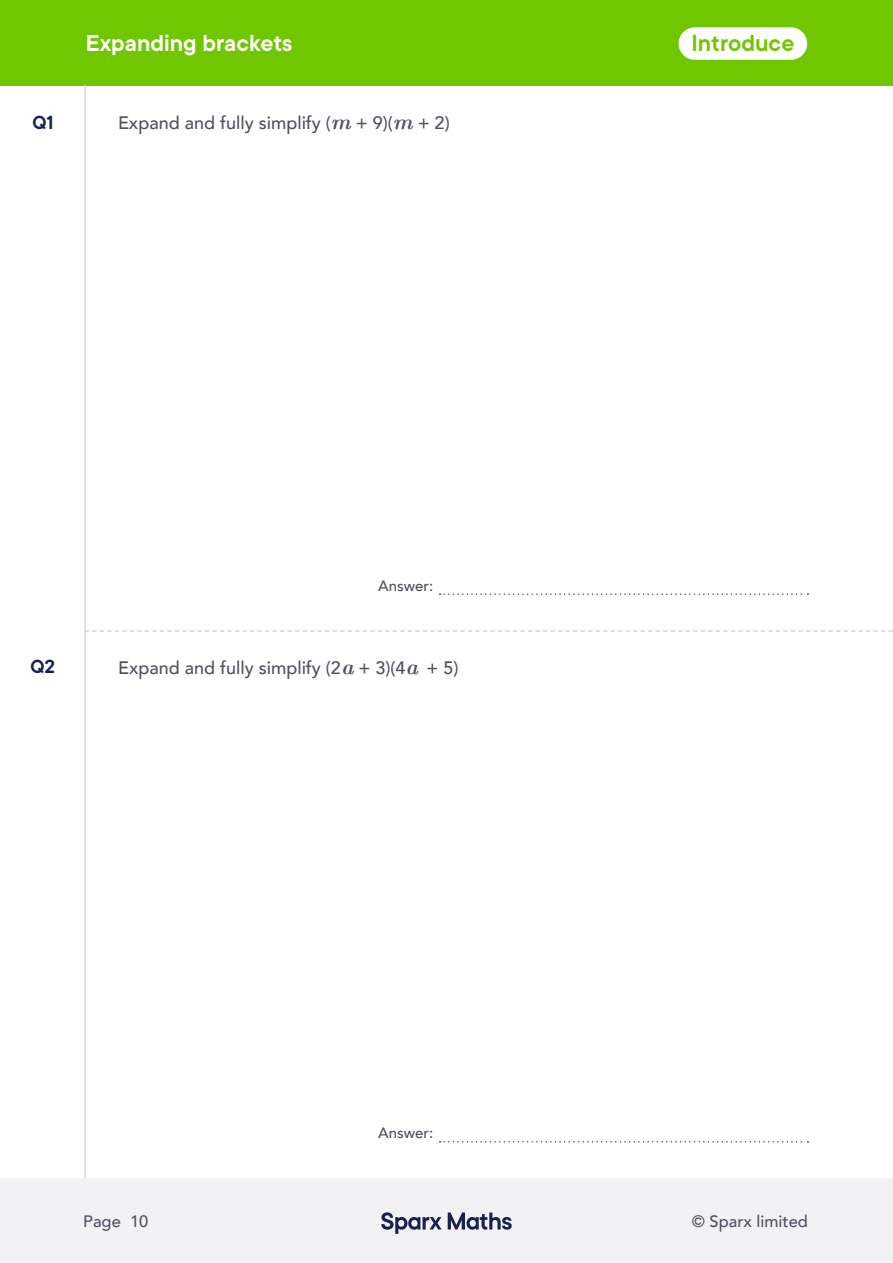
<style>
.page{position:relative;width:893px;height:1263px;background:#fff}
.page>*{position:absolute;margin:0;border:0;box-sizing:border-box;transform-origin:0 0}
.t1{font:600 25.5px "TT Commons";color:#fff}
.t2{font:600 25.5px "TT Commons";color:#70c700}
.t3{font:600 21px "TT Commons";color:#17214f}
.t4{font:500 18px "Avenir";color:#4d5261}
.t5{font:500 16.5px "Avenir";color:#4d5261}
.t6{font:500 15px "Avenir";color:#4d5261}
.s1{font-family:"CMU Serif";font-weight:700;font-style:italic;font-size:21px}
</style>
<div class="page">
<div style="left:0;top:1178px;width:893px;height:85px;background:#f2f2f5"></div>
<svg style="left:381px;top:1212px;width:61px;height:22px"></svg>
<svg style="left:448px;top:1212px;width:64px;height:18px"></svg>
<div style="left:1px;top:0;width:892px;height:85px;background:#70c700"></div>
<hr style="left:84px;top:85px;width:2px;height:1093px;background:#d4d6e0">
<svg style="left:86px;top:630px;width:807px;height:2px"></svg>
<div style="left:679px;top:27px;width:128px;height:33px;background:#fff;border-radius:16px"></div>
<svg style="left:440px;top:593px;width:368px;height:2px"></svg>
<svg style="left:440px;top:1141px;width:368px;height:1px"></svg>
<p class="t3" style="left:32px;top:111px;width:23px">Q1</p>
<h1 class="t1" style="left:86px;top:29px;width:208px">Expanding brackets</h1>
<p class="t4" style="left:118px;top:107px;width:333px">Expand and fully simplify (<span class="s1">m</span> + 9)(<span class="s1">m</span> + 2)</p>
<p class="t3" style="left:31px;top:655px;width:26px">Q2</p>
<p class="t6" style="left:378px;top:572px;width:57px">Answer:</p>
<p class="t4" style="left:118px;top:652px;width:342px">Expand and fully simplify (2<span class="s1">a</span> + 3)(4<span class="s1">a</span> + 5)</p>
<h1 class="t2" style="left:691px;top:29px;width:104px">Introduce</h1>
<p class="t6" style="left:378px;top:1120px;width:57px">Answer:</p>
<p class="t5" style="left:83px;top:1206px;width:67px">Page 10</p>
<p class="t5" style="left:692px;top:1206px;width:118px">© Sparx limited</p>
</div>
